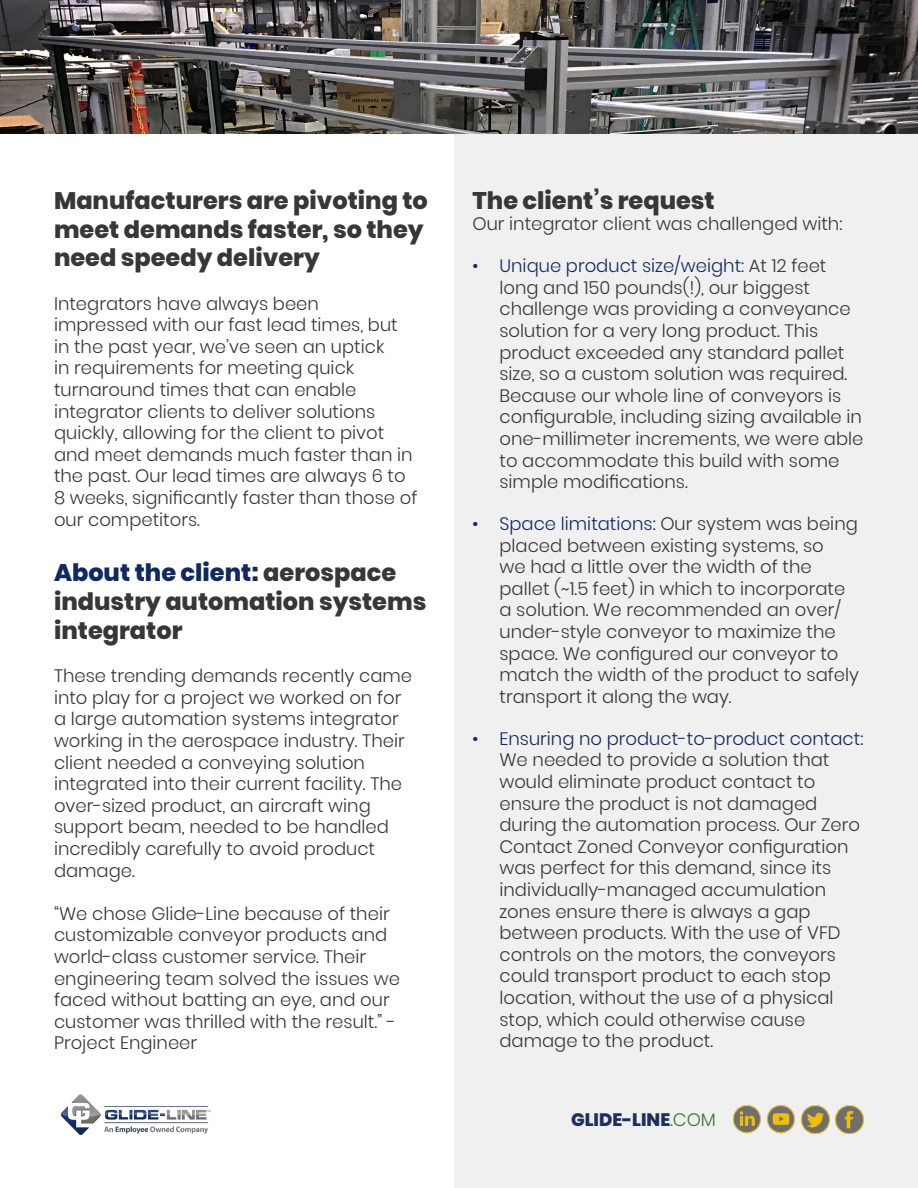
<style>
.page{position:relative;width:918px;height:1188px;background:#fff}
.page>*{position:absolute;margin:0;border:0;box-sizing:border-box;transform-origin:0 0}
.t1{font:800 24px/28.8px "Poppins";color:#373737}
.t2{font:300 18px/21.6px "Poppins";color:#373737}
.t3{font:800 18px "Poppins";color:#122960}
.s1{color:#122960}
.s2{font-weight:300;color:#36752f}
</style>
<div class="page">
<img style="left:60px;top:1094px;width:151px;height:42px">
<div style="left:455px;top:0;width:463px;height:1188px;background:#f0f0f0"></div>
<img style="left:0;top:0;width:918px;height:134px">
<p class="t1" style="left:54px;top:186px;width:375px">Manufacturers are pivoting to meet demands faster, so they need speedy delivery</p>
<p class="t2" style="left:54px;top:293px;width:365px">Integrators have always been impressed with our fast lead times, but in the past year, we’ve seen an uptick<br>in requirements for meeting quick turnaround times that can enable integrator clients to deliver solutions quickly, allowing for the client to pivot and meet demands much faster than in the past. Our lead times are always 6 to 8 weeks, significantly faster than those of our competitors.</p>
<p class="t1" style="left:54px;top:559px;width:374px"><span class="s1">About the client:</span> aerospace industry automation systems integrator</p>
<p class="t2" style="left:54px;top:665px;width:360px">These trending demands recently came into play for a project we worked on for a large automation systems integrator working in the aerospace industry. Their client needed a conveying solution integrated into their current facility. The over-sized product, an aircraft wing support beam, needed to be handled incredibly carefully to avoid product damage.</p>
<p class="t2" style="left:54px;top:903px;width:347px">“We chose Glide-Line because of their customizable conveyor products and world-class customer service. Their engineering team solved the issues we faced without batting an eye, and our customer was thrilled with the result.” - Project Engineer</p>
<p class="t1" style="left:472px;top:186px;width:244px">The client’s request</p>
<p class="t2" style="left:472px;top:213px;width:371px">Our integrator client was challenged with:</p>
<p class="t2" style="left:500px;top:255px;width:365px;text-indent:-27px"><span class="s1">• Unique product size/weight:</span> At 12 feet long and 150 pounds(!), our biggest challenge was providing a conveyance solution for a very long product. This product exceeded any standard pallet size, so a custom solution was required.<br>Because our whole line of conveyors is configurable, including sizing available in one-millimeter increments, we were able to accommodate this build with some simple modifications.</p>
<p class="t2" style="left:500px;top:513px;width:361px;text-indent:-27px"><span class="s1">• Space limitations:</span> Our system was being placed between existing systems, so<br>we had a little over the width of the pallet (~1.5 feet) in which to incorporate a solution. We recommended an over/ under-style conveyor to maximize the space. We configured our conveyor to match the width of the product to safely transport it along the way.</p>
<p class="t2" style="left:500px;top:728px;width:365px;text-indent:-27px"><span class="s1">• Ensuring no product-to-product contact:<br></span>We needed to provide a solution that would eliminate product contact to ensure the product is not damaged during the automation process. Our Zero Contact Zoned Conveyor configuration was perfect for this demand, since its individually-managed accumulation zones ensure there is always a gap between products. With the use of VFD controls on the motors, the conveyors could transport product to each stop location, without the use of a physical stop, which could otherwise cause damage to the product.</p>
<p class="t3" style="left:571px;top:1109px;width:146px">GLIDE-LINE<span class="s2">.COM</span></p>
</div>
